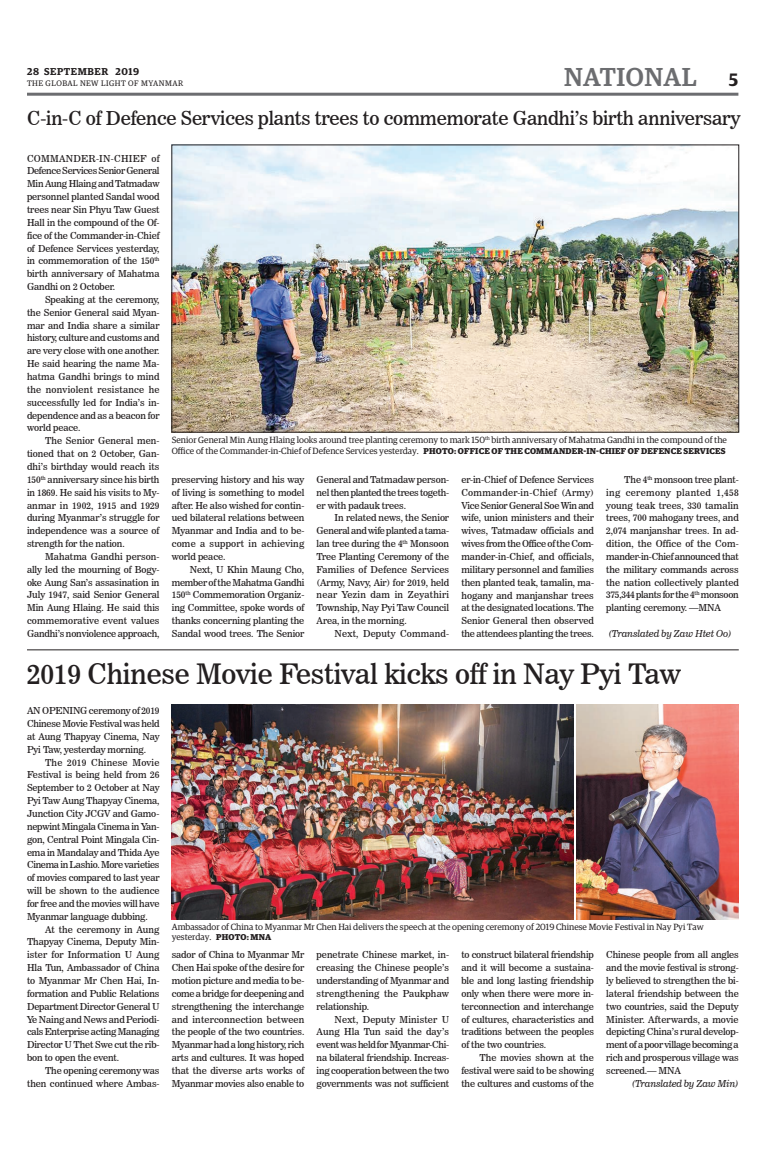
<style>
.page{position:relative;width:773px;height:1152px;background:#fff}
.page>*{position:absolute;margin:0;border:0;box-sizing:border-box;transform-origin:0 0}
.t1{font:28px "News 706 BT Roman C";letter-spacing:-.01em;color:#231f20}
.t2{font:500 26px "Guardian Egyp";letter-spacing:.02em;color:#6c6d70}
.t3{font:19px "News 706 BT Roman C";letter-spacing:-.01em;color:#231f20}
.t4{font:600 10px "Guardian Egyp";letter-spacing:.06em;color:#231f20}
.t5{font:9.5px/12.9px "News 706 BT Roman C";letter-spacing:-.015em;color:#231f20;text-align:justify}
.t6{font:9.5px "News 706 BT Italic C";letter-spacing:-.01em;color:#231f20}
.t7{font:9.5px "News 706 BT Roman C";letter-spacing:.02em;color:#231f20}
.t8{font:9px/10.8px "Guardian Egyp";color:#231f20}
.t9{font:8px "Guardian Egyp";letter-spacing:.06em;color:#231f20}
.s1{font-weight:600;font-size:18px;color:#231f20}
.s2{font-weight:700;font-size:8.5px}
</style>
<div class="page">
<hr style="left:27px;top:93px;width:711px;height:3px;background:#6c6d70">
<img style="left:174px;top:147px;width:562px;height:283px">
<img style="left:576px;top:705px;width:162px;height:215px">
<img style="left:172px;top:705px;width:401px;height:215px">
<hr style="left:27px;top:649px;width:711px;height:1px;background:#231f20">
<p class="t4" style="left:27px;top:64px;width:114px">28 SEPTEMBER 2019</p>
<p class="t9" style="left:27px;top:78px;width:158px">THE GLOBAL NEW LIGHT OF MYANMAR</p>
<h2 class="t2" style="left:564px;top:59px;width:176px">NATIONAL <span class="s1">5</span></h2>
<h3 class="t3" style="left:27px;top:106px;width:714px">C-in-C of Defence Services plants trees to commemorate Gandhi’s birth anniversary</h3>
<p class="t5" style="left:27px;top:152px;width:134px">COMMANDER-IN-CHIEF of Defence Services Senior General Min Aung Hlaing and Tatmadaw personnel planted Sandal wood trees near Sin Phyu Taw Guest Hall in the compound of the Of&shy;fice of the Commander-in-Chief of Defence Services yesterday, in commemoration of the 150<sup>th </sup>birth anniversary of Mahatma Gandhi on 2 October.</p>
<p class="t5" style="left:27px;top:293px;width:134px;text-indent:18px">Speaking at the ceremony, the Senior General said Myan&shy;mar and India share a similar history, culture and customs and are very close with one another.<br>He said hearing the name Ma&shy;hatma Gandhi brings to mind the nonviolent resistance he successfully led for India’s in&shy;dependence and as a beacon for world peace.</p>
<p class="t5" style="left:27px;top:434px;width:134px;text-indent:18px">The Senior General men&shy;tioned that on 2 October, Gan&shy;dhi’s birthday would reach its 150<sup>th</sup> anniversary since his birth in 1869. He said his visits to My&shy;anmar in 1902, 1915 and 1929 during Myanmar’s struggle for independence was a source of strength for the nation.</p>
<p class="t5" style="left:27px;top:550px;width:134px;text-indent:18px">Mahatma Gandhi person&shy;ally led the mourning of Bogy&shy;oke Aung San’s assasination in July 1947, said Senior General Min Aung Hlaing. He said this commemorative event values Gandhi’s nonviolence approach,</p>
<p class="t8" style="left:172px;top:434px;width:556px">Senior General Min Aung Hlaing looks around tree planting ceremony to mark 150<sup>th</sup> birth anniversary of Mahatma Gandhi in the compound of the<br>Office of the Commander-in-Chief of Defence Services yesterday. <span class="s2">PHOTO: OFFICE OF THE COMMANDER-IN-CHIEF OF DEFENCE SERVICES</span></p>
<p class="t5" style="left:172px;top:473px;width:134px">preserving history and his way of living is something to model after. He also wished for contin&shy;ued bilateral relations between Myanmar and India and to be&shy;come a support in achieving world peace.</p>
<p class="t5" style="left:172px;top:563px;width:134px;text-indent:18px">Next, U Khin Maung Cho, member of the Mahatma Gandhi 150<sup>th</sup> Commemoration Organiz&shy;ing Committee, spoke words of thanks concerning planting the Sandal wood trees. The Senior</p>
<p class="t5" style="left:316px;top:473px;width:134px">General and Tatmadaw person&shy;nel then planted the trees togeth&shy;er with padauk trees.</p>
<p class="t5" style="left:316px;top:511px;width:134px;text-indent:18px">In related news, the Senior General and wife planted a tama&shy;lan tree during the 4<sup>th</sup> Monsoon Tree Planting Ceremony of the Families of Defence Services (Army, Navy, Air) for 2019, held near Yezin dam in Zeyathiri Township, Nay Pyi Taw Council Area, in the morning.</p>
<p class="t7" style="left:334px;top:628px;width:116px">Next, Deputy Command-</p>
<p class="t5" style="left:461px;top:473px;width:134px">er-in-Chief of Defence Services Commander-in-Chief (Army)<br>Vice Senior General Soe Win and wife, union ministers and their wives, Tatmadaw officials and wives from the Office of the Com&shy;mander-in-Chief, and officials, military personnel and families then planted teak, tamalin, ma&shy;hogany and manjanshar trees at the designated locations. The Senior General then observed the attendees planting the trees.</p>
<p class="t5" style="left:606px;top:473px;width:134px;text-indent:18px">The 4<sup>th</sup> monsoon tree plant&shy;ing ceremony planted 1,458 young teak trees, 330 tamalin trees, 700 mahogany trees, and 2,074 manjanshar trees. In ad&shy;dition, the Office of the Com&shy;mander-in-Chief announced that the military commands across the nation collectively planted 375,344 plants for the 4<sup>th</sup> monsoon planting ceremony. —MNA</p>
<p class="t6" style="left:608px;top:628px;width:125px">(Translated by Zaw Htet Oo)</p>
<h1 class="t1" style="left:27px;top:657px;width:655px">2019 Chinese Movie Festival kicks off in Nay Pyi Taw</h1>
<p class="t5" style="left:27px;top:704px;width:134px">AN OPENING ceremony of 2019<br>Chinese Movie Festival was held at Aung Thapyay Cinema, Nay Pyi Taw, yesterday morning.</p>
<p class="t5" style="left:27px;top:756px;width:134px;text-indent:18px">The 2019 Chinese Movie Festival is being held from 26<br>September to 2 October at Nay Pyi Taw Aung Thapyay Cinema, Junction City JCGV and Gamo&shy;nepwint Mingala Cinema in Yan&shy;gon, Central Point Mingala Cin&shy;ema in Mandalay and Thida Aye Cinema in Lashio. More varieties of movies compared to last year will be shown to the audience for free and the movies will have Myanmar language dubbing.</p>
<p class="t5" style="left:27px;top:923px;width:134px;text-indent:18px">At the ceremony in Aung Thapyay Cinema, Deputy Min&shy;ister for Information U Aung Hla Tun, Ambassador of China to Myanmar Mr Chen Hai, In&shy;formation and Public Relations Department Director General U Ye Naing and News and Periodi&shy;cals Enterprise acting Managing Director U Thet Swe cut the rib&shy;bon to open the event.</p>
<p class="t5" style="left:27px;top:1064px;width:134px;text-align:right">The opening ceremony was then continued where Ambas-</p>
<p class="t8" style="left:172px;top:921px;width:533px">Ambassador of China to Myanmar Mr Chen Hai delivers the speech at the opening ceremony of 2019 Chinese Movie Festival in Nay Pyi Taw yesterday. <span class="s2">PHOTO: MNA</span></p>
<p class="t5" style="left:172px;top:948px;width:134px">sador of China to Myanmar Mr Chen Hai spoke of the desire for motion picture and media to be&shy;come a bridge for deepening and strengthening the interchange and interconnection between the people of the two countries.<br>Myanmar had a long history, rich arts and cultures. It was hoped that the diverse arts works of Myanmar movies also enable to</p>
<p class="t5" style="left:316px;top:948px;width:134px">penetrate Chinese market, in&shy;creasing the Chinese people’s understanding of Myanmar and strengthening the Paukphaw relationship.</p>
<p class="t5" style="left:316px;top:1013px;width:134px;text-indent:18px">Next, Deputy Minister U Aung Hla Tun said the day’s event was held for Myanmar-Chi&shy;na bilateral friendship. Increas&shy;ing cooperation between the two governments was not sufficient</p>
<p class="t5" style="left:461px;top:948px;width:134px">to construct bilateral friendship and it will become a sustaina&shy;ble and long lasting friendship only when there were more in&shy;terconnection and interchange of cultures, characteristics and traditions between the peoples of the two countries.</p>
<p class="t5" style="left:461px;top:1051px;width:134px;text-indent:18px">The movies shown at the festival were said to be showing the cultures and customs of the</p>
<p class="t5" style="left:606px;top:948px;width:134px">Chinese people from all angles and the movie festival is strong&shy;ly believed to strengthen the bi&shy;lateral friendship between the two countries, said the Deputy Minister. Afterwards, a movie depicting China’s rural develop&shy;ment of a poor village becoming a rich and prosperous village was screened.— MNA</p>
<p class="t6" style="left:631px;top:1078px;width:109px">(Translated by Zaw Min)</p>
</div>
